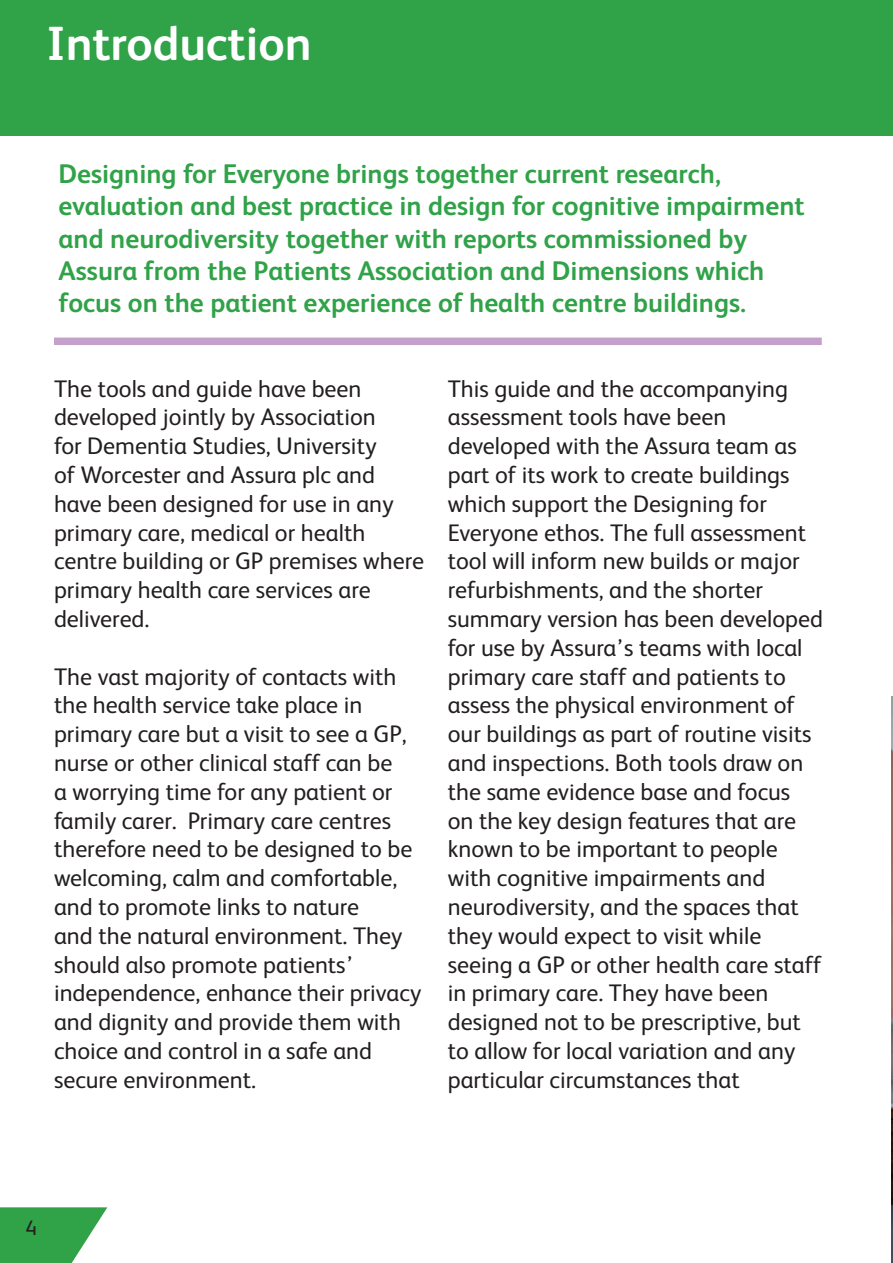
<style>
.page{position:relative;width:893px;height:1263px;background:#fff}
.page>*{position:absolute;margin:0;border:0;box-sizing:border-box;transform-origin:0 0}
.t1{font:700 48px "FS Albert";color:#fff}
.Subheader_2{font:700 27px/32.4px "FS Albert";color:#30a248}
.t2{font:24px/28.8px "FS Albert";color:#231f20}
.t3{font:21px "FS Albert";color:#231f20}
</style>
<div class="page">
<div style="left:0;top:0;width:893px;height:135px;background:#30a248"></div>
<div style="left:54px;top:338px;width:768px;height:7px;background:#c3a1cb"></div>
<img style="left:891px;top:697px;width:2px;height:566px">
<svg style="left:0;top:1207px;width:107px;height:56px"></svg>
<h2 class="t1" style="left:47px;top:11px;width:267px">Introduction</h2>
<p class="Subheader_2" style="left:58px;top:156px;width:748px">Designing for Everyone brings together current research, evaluation and best practice in design for cognitive impairment and neurodiversity together with reports commissioned by Assura from the Patients Association and Dimensions which focus on the patient experience of health centre buildings.</p>
<p class="t2" style="left:54px;top:373px;width:372px">The tools and guide have been developed jointly by Association<br>for Dementia Studies, University<br>of Worcester and Assura plc and have been designed for use in any primary care, medical or health centre building or GP premises where primary health care services are delivered.</p>
<p class="t2" style="left:54px;top:661px;width:369px">The vast majority of contacts with the health service take place in primary care but a visit to see a GP, nurse or other clinical staff can be<br>a worrying time for any patient or family carer. Primary care centres therefore need to be designed to be welcoming, calm and comfortable, and to promote links to nature<br>and the natural environment. They should also promote patients’ independence, enhance their privacy and dignity and provide them with choice and control in a safe and secure environment.</p>
<p class="t2" style="left:448px;top:373px;width:377px">This guide and the accompanying assessment tools have been developed with the Assura team as part of its work to create buildings which support the Designing for Everyone ethos. The full assessment tool will inform new builds or major refurbishments, and the shorter summary version has been developed for use by Assura’s teams with local primary care staff and patients to assess the physical environment of our buildings as part of routine visits and inspections. Both tools draw on the same evidence base and focus<br>on the key design features that are known to be important to people with cognitive impairments and neurodiversity, and the spaces that they would expect to visit while seeing a GP or other health care staff in primary care. They have been designed not to be prescriptive, but to allow for local variation and any particular circumstances that</p>
<p class="t3" style="left:26px;top:1213px;width:13px">4</p>
</div>
